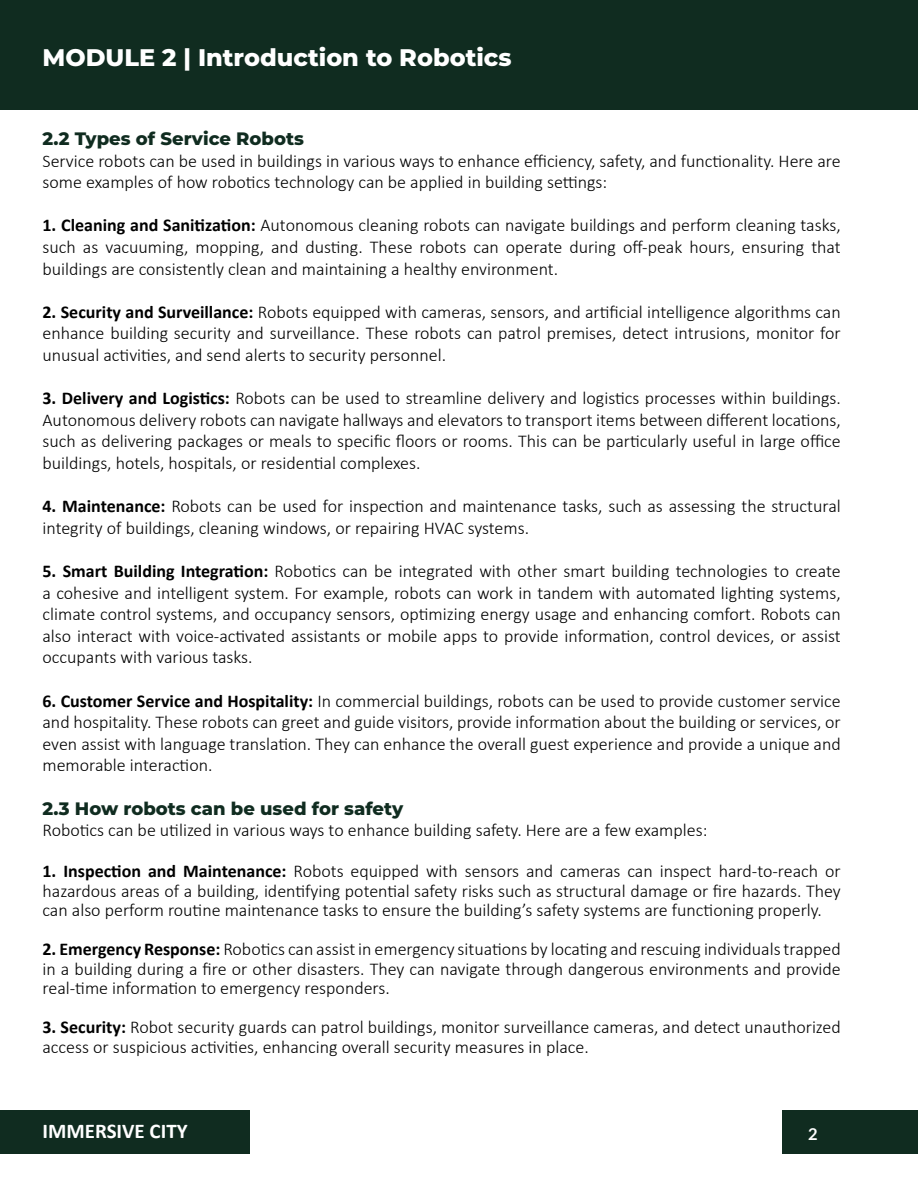
<style>
.page{position:relative;width:918px;height:1188px;background:#fff}
.page>*{position:absolute;margin:0;border:0;box-sizing:border-box;transform-origin:0 0}
.t1{font:800 24px "Montserrat";color:#fff}
.t2{font:700 21px "Calibri";color:#fff}
.t3{font:300 18px/21.6px "Calibri";color:#000;text-align:justify}
.t4{font:800 18px "Montserrat";color:#102c20}
.t5{font:700 16.5px "Lato";color:#fff}
.s1{font-weight:700}
</style>
<div class="page">
<div style="left:0;top:1111px;width:250px;height:43px;background:#102c20"></div>
<div style="left:782px;top:1111px;width:136px;height:43px;background:#102c20"></div>
<div style="left:0;top:0;width:918px;height:109px;background:#102c20"></div>
<h1 class="t1" style="left:43px;top:40px;width:471px">MODULE 2 | Introduction to Robotics</h1>
<p class="t4" style="left:43px;top:125px;width:263px">2.2 Types of Service Robots</p>
<p class="t3" style="left:43px;top:150px;width:800px">Service robots can be used in buildings in various ways to enhance efficiency, safety, and functionality. Here are some examples of how robotics technology can be applied in building settings:</p>
<p class="t3" style="left:43px;top:214px;width:800px"><span class="s1">1. Cleaning and Sanitization:</span> Autonomous cleaning robots can navigate buildings and perform cleaning tasks, such as vacuuming, mopping, and dusting. These robots can operate during off-peak hours, ensuring that buildings are consistently clean and maintaining a healthy environment.</p>
<p class="t3" style="left:43px;top:301px;width:800px"><span class="s1">2. Security and Surveillance:</span> Robots equipped with cameras, sensors, and artificial intelligence algorithms can enhance building security and surveillance. These robots can patrol premises, detect intrusions, monitor for unusual activities, and send alerts to security personnel.</p>
<p class="t3" style="left:43px;top:387px;width:800px"><span class="s1">3. Delivery and Logistics:</span> Robots can be used to streamline delivery and logistics processes within buildings.<br>Autonomous delivery robots can navigate hallways and elevators to transport items between different locations, such as delivering packages or meals to specific floors or rooms. This can be particularly useful in large office buildings, hotels, hospitals, or residential complexes.</p>
<p class="t3" style="left:43px;top:495px;width:800px"><span class="s1">4. Maintenance:</span> Robots can be used for inspection and maintenance tasks, such as assessing the structural integrity of buildings, cleaning windows, or repairing HVAC systems.</p>
<p class="t3" style="left:43px;top:560px;width:800px"><span class="s1">5. Smart Building Integration:</span> Robotics can be integrated with other smart building technologies to create a cohesive and intelligent system. For example, robots can work in tandem with automated lighting systems, climate control systems, and occupancy sensors, optimizing energy usage and enhancing comfort. Robots can also interact with voice-activated assistants or mobile apps to provide information, control devices, or assist occupants with various tasks.</p>
<p class="t3" style="left:43px;top:690px;width:800px"><span class="s1">6. Customer Service and Hospitality:</span> In commercial buildings, robots can be used to provide customer service and hospitality. These robots can greet and guide visitors, provide information about the building or services, or even assist with language translation. They can enhance the overall guest experience and provide a unique and memorable interaction.</p>
<p class="t4" style="left:43px;top:795px;width:362px">2.3 How robots can be used for safety</p>
<p class="t3" style="left:43px;top:819px;width:666px">Robotics can be utilized in various ways to enhance building safety. Here are a few examples:</p>
<p class="t3" style="left:43px;top:861px;width:800px;line-height:19.5px"><span class="s1">1. Inspection and Maintenance:</span> Robots equipped with sensors and cameras can inspect hard-to-reach or hazardous areas of a building, identifying potential safety risks such as structural damage or fire hazards. They can also perform routine maintenance tasks to ensure the building’s safety systems are functioning properly.</p>
<p class="t3" style="left:43px;top:939px;width:800px;line-height:19.5px"><span class="s1">2. Emergency Response:</span> Robotics can assist in emergency situations by locating and rescuing individuals trapped in a building during a fire or other disasters. They can navigate through dangerous environments and provide real-time information to emergency responders.</p>
<p class="t3" style="left:43px;top:1017px;width:800px;line-height:19.5px"><span class="s1">3. Security:</span> Robot security guards can patrol buildings, monitor surveillance cameras, and detect unauthorized access or suspicious activities, enhancing overall security measures in place.</p>
<p class="t2" style="left:43px;top:1116px;width:147px">IMMERSIVE CITY</p>
<p class="t5" style="left:808px;top:1122px;width:11px">2</p>
</div>
